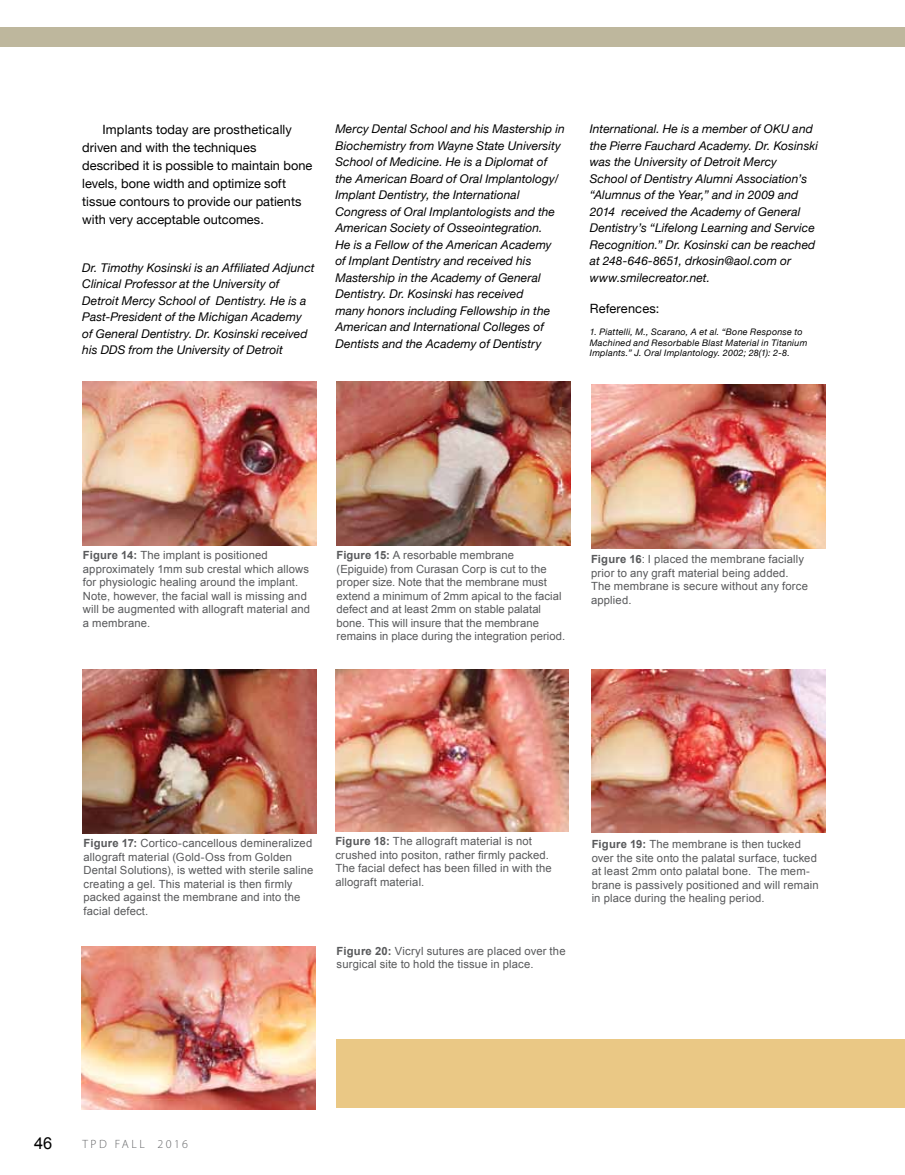
<style>
.page{position:relative;width:905px;height:1175px;background:#fff}
.page>*{position:absolute;margin:0;border:0;box-sizing:border-box;transform-origin:0 0}
.t1{font:16.5px "Arial";color:#000}
.t2{font:12.75px/18px "Helvetica Neue";letter-spacing:.005em;color:#000}
.t3{font:italic 12px/16.5px "Helvetica Neue";letter-spacing:.01em;color:#000}
.t4{font:300 12px "Myriad Pro";letter-spacing:.21em;color:#636466}
.t5{font:11.25px/13.5px "Arial";letter-spacing:.015em;color:#58595b}
.t6{font:italic 9px/10.8px "Helvetica Neue";letter-spacing:.025em;color:#000}
.s1{font-weight:700}
</style>
<div class="page">
<img style="left:81px;top:946px;width:234px;height:163px">
<img style="left:336px;top:381px;width:234px;height:164px">
<img style="left:82px;top:381px;width:234px;height:164px">
<img style="left:591px;top:385px;width:234px;height:164px">
<img style="left:82px;top:669px;width:234px;height:164px">
<img style="left:335px;top:669px;width:233px;height:162px">
<img style="left:591px;top:669px;width:234px;height:163px">
<div style="left:336px;top:1038px;width:568px;height:69px;background:#eac885"></div>
<div style="left:0;top:27px;width:904px;height:19px;background:#beb79d"></div>
<p class="t2" style="left:82px;top:120px;width:231px;text-indent:20px">Implants today are prosthetically driven and with the techniques described it is possible to maintain bone levels, bone width and optimize soft tissue contours to provide our patients with very acceptable outcomes.</p>
<p class="t3" style="left:82px;top:259px;width:234px">Dr. Timothy Kosinski is an Affiliated Adjunct Clinical Professor at the University of Detroit Mercy School of Dentistry. He is a Past-President of the Michigan Academy of General Dentistry. Dr. Kosinski received his DDS from the University of Detroit</p>
<p class="t3" style="left:335px;top:120px;width:231px">Mercy Dental School and his Mastership in Biochemistry from Wayne State University School of Medicine. He is a Diplomat of the American Board of Oral Implantology/ Implant Dentistry, the International Congress of Oral Implantologists and the American Society of Osseointegration.<br>He is a Fellow of the American Academy of Implant Dentistry and received his Mastership in the Academy of General Dentistry. Dr. Kosinski has received<br>many honors including Fellowship in the American and International Colleges of Dentists and the Academy of Dentistry</p>
<p class="t3" style="left:589px;top:120px;width:230px">International. He is a member of OKU and the Pierre Fauchard Academy. Dr. Kosinski was the University of Detroit Mercy<br>School of Dentistry Alumni Association’s “Alumnus of the Year,” and in 2009 and 2014 received the Academy of General Dentistry’s “Lifelong Learning and Service Recognition.” Dr. Kosinski can be reached at 248-646-8651, drkosin@aol.com or www.smilecreator.net.</p>
<p class="t2" style="left:590px;top:299px;width:71px">References:</p>
<p class="t6" style="left:590px;top:326px;width:219px">1. Piattelli, M., Scarano, A et al. “Bone Response to<br>Machined and Resorbable Blast Material in Titanium<br>Implants.” J. Oral Implantology. 2002; 28(1): 2-8.</p>
<p class="t5" style="left:83px;top:549px;width:229px"><span class="s1">Figure 14:</span> The implant is positioned approximately 1mm sub crestal which allows for physiologic healing around the implant.<br>Note, however, the facial wall is missing and will be augmented with allograft material and a membrane.</p>
<p class="t5" style="left:591px;top:552px;width:218px"><span class="s1">Figure 16</span>: I placed the membrane facially prior to any graft material being added.<br>The membrane is secure without any force applied.</p>
<p class="t5" style="left:336px;top:549px;width:230px"><span class="s1">Figure 15:</span> A resorbable membrane (Epiguide) from Curasan Corp is cut to the proper size. Note that the membrane must extend a minimum of 2mm apical to the facial defect and at least 2mm on stable palatal bone. This will insure that the membrane remains in place during the integration period.</p>
<p class="t5" style="left:83px;top:836px;width:231px"><span class="s1">Figure 17:</span> Cortico-cancellous demineralized allograft material (Gold-Oss from Golden Dental Solutions), is wetted with sterile saline creating a gel. This material is then firmly packed against the membrane and into the facial defect.</p>
<p class="t5" style="left:335px;top:834px;width:218px"><span class="s1">Figure 18:</span> The allograft material is not crushed into positon, rather firmly packed.<br>The facial defect has been filled in with the allograft material.</p>
<p class="t5" style="left:591px;top:837px;width:228px"><span class="s1">Figure 19:</span> The membrane is then tucked over the site onto the palatal surface, tucked at least 2mm onto palatal bone. The mem&shy;brane is passively positioned and will remain in place during the healing period.</p>
<h1 class="t1" style="left:34px;top:1132px;width:20px">46</h1>
<p class="t4" style="left:82px;top:1137px;width:107px">TPD fall 2016</p>
<p class="t5" style="left:336px;top:944px;width:230px"><span class="s1">Figure 20:</span> Vicryl sutures are placed over the surgical site to hold the tissue in place.</p>
</div>
